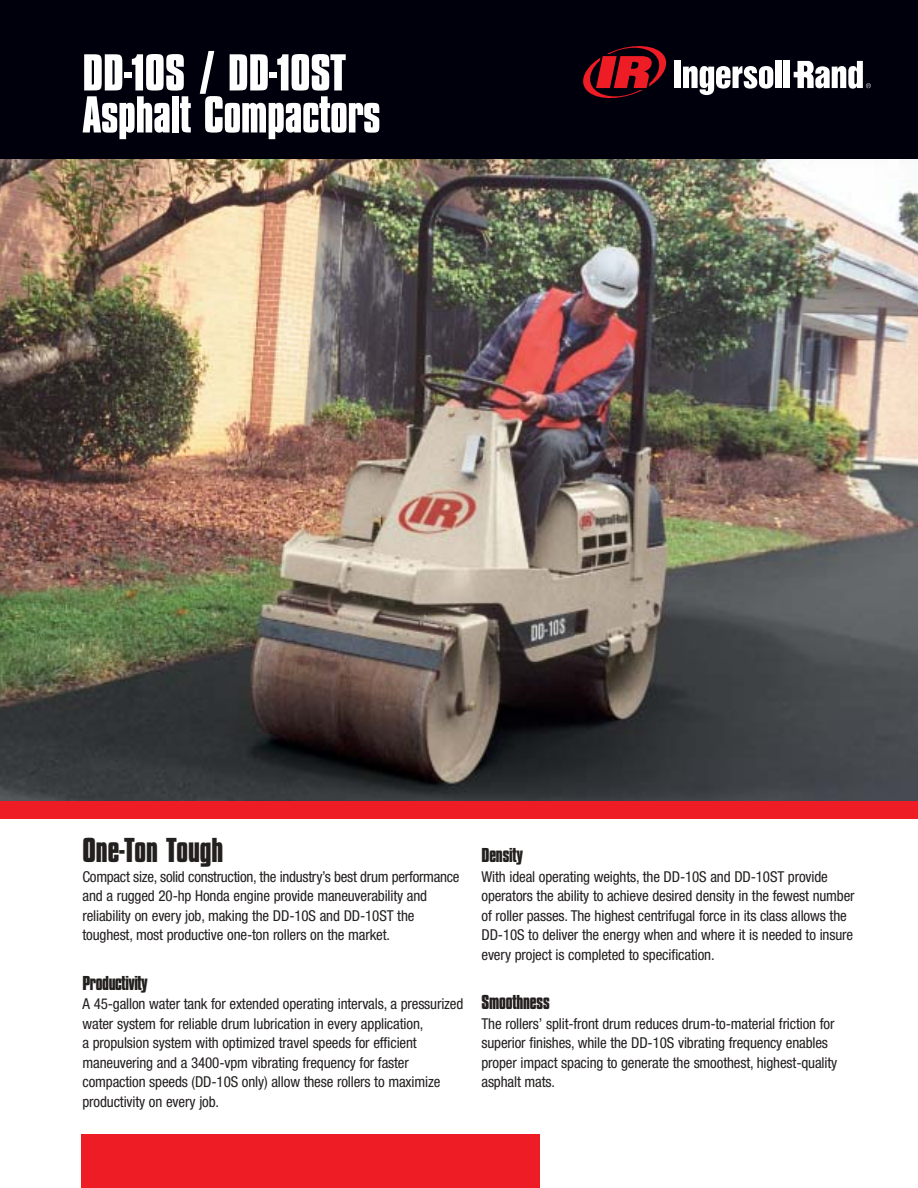
<style>
.page{position:relative;width:918px;height:1188px;background:#fff}
.page>*{position:absolute;margin:0;border:0;box-sizing:border-box;transform-origin:0 0}
.t1{font:700 54px/42px "Compacta";color:#fff}
.t2{font:700 36px "Compacta";color:#231f1f}
.t3{font:700 21px "Compacta";letter-spacing:-.01em;color:#231f1f}
.t4{font:condensed 15px/19.5px "Helvetica Neue";letter-spacing:-.01em;color:#231f1f}
</style>
<div class="page">
<div style="left:0;top:0;width:918px;height:162px;background:#00000d"></div>
<svg style="left:583px;top:46px;width:84px;height:53px"></svg>
<div style="left:674px;top:61px;width:7px;height:27px;background:#fff"></div>
<div style="left:775px;top:61px;width:6px;height:27px;background:#fff"></div>
<div style="left:784px;top:61px;width:6px;height:27px;background:#fff"></div>
<svg style="left:683px;top:66px;width:90px;height:29px"></svg>
<svg style="left:794px;top:61px;width:77px;height:28px"></svg>
<img style="left:0;top:159px;width:918px;height:642px">
<div style="left:0;top:801px;width:918px;height:18px;background:#ee1c24"></div>
<div style="left:81px;top:1134px;width:459px;height:54px;background:#ee1c24"></div>
<h1 class="t1" style="left:82px;top:53px;width:299px">DD-10S / DD-10ST<br>Asphalt Compactors</h1>
<h2 class="t2" style="left:82px;top:837px;width:142px">One-Ton Tough</h2>
<p class="t4" style="left:82px;top:868px;width:379px">Compact size, solid construction, the industry’s best drum performance and a rugged 20-hp Honda engine provide maneuverability and reliability on every job, making the DD-10S and DD-10ST the toughest, most productive one-ton rollers on the market.</p>
<h3 class="t3" style="left:82px;top:975px;width:67px">Productivity</h3>
<p class="t4" style="left:82px;top:995px;width:382px">A 45-gallon water tank for extended operating intervals, a pressurized water system for reliable drum lubrication in every application,<br>a propulsion system with optimized travel speeds for efficient maneuvering and a 3400-vpm vibrating frequency for faster compaction speeds (DD-10S only) allow these rollers to maximize productivity on every job.</p>
<h3 class="t3" style="left:482px;top:847px;width:43px">Density</h3>
<p class="t4" style="left:482px;top:868px;width:375px">With ideal operating weights, the DD-10S and DD-10ST provide operators the ability to achieve desired density in the fewest number of roller passes. The highest centrifugal force in its class allows the DD-10S to deliver the energy when and where it is needed to insure every project is completed to specification.</p>
<h3 class="t3" style="left:482px;top:994px;width:70px">Smoothness</h3>
<p class="t4" style="left:482px;top:1015px;width:357px">The rollers’ split-front drum reduces drum-to-material friction for superior finishes, while the DD-10S vibrating frequency enables proper impact spacing to generate the smoothest, highest-quality asphalt mats.</p>
</div>
